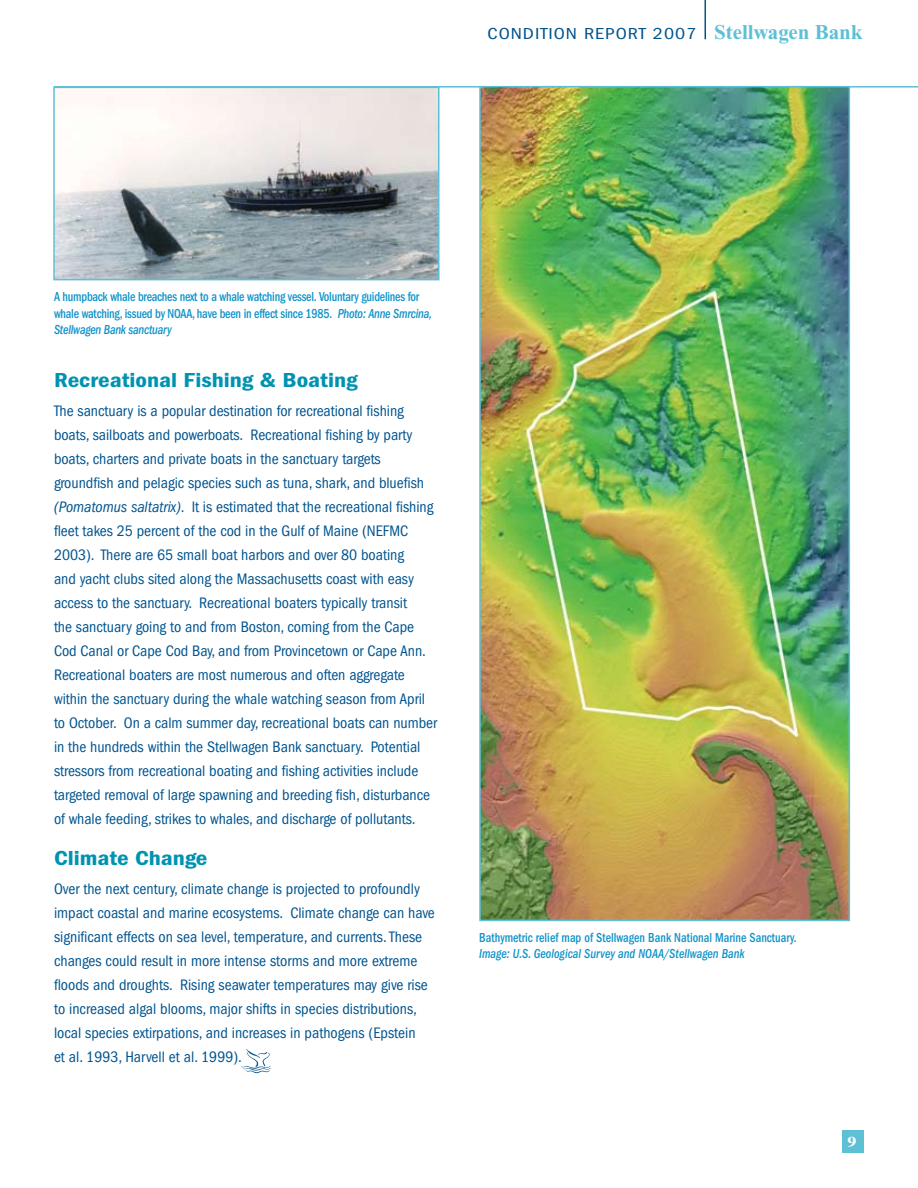
<style>
.page{position:relative;width:918px;height:1188px;background:#fff}
.page>*{position:absolute;margin:0;border:0;box-sizing:border-box;transform-origin:0 0}
.t1{font:600 condensed 21px "Franklin Gothic";color:#0093b1;scale:1.2 1}
.t2{font:condensed 16.5px "Franklin Gothic";letter-spacing:.05em;color:#00538e;scale:1.2 1}
.t3{font:condensed 15.75px/24px "Franklin Gothic";letter-spacing:-.005em;color:#00548f}
.t4{font:700 15px "Times";color:#fff;scale:1.2 1}
.t5{font:500 condensed 13.5px/16.2px "Franklin Gothic";letter-spacing:-.02em;color:#1093ca;scale:.9 1}
.t6{font:500 condensed 13.5px "Franklin Gothic";color:#1093ca;scale:.9 1}
.t7{font:italic 500 condensed 13.5px "Franklin Gothic";color:#1093ca;scale:.9 1}
.s1{font-family:"Times New Roman";font-weight:700;font-stretch:normal;font-size:21px;color:#5ec0d5}
.s2{font-style:italic}
</style>
<div class="page">
<hr style="left:705px;top:0;width:1px;height:39px;background:#00538e">
<div style="left:843px;top:1130px;width:21px;height:22px;background:#5ec0d5"></div>
<hr style="left:54px;top:86px;width:864px;height:2px;background:#5ec0d5">
<img style="left:56px;top:90px;width:381px;height:187px">
<div style="left:53px;top:87px;width:387px;height:193px;border:2px solid #5ec0d5"></div>
<svg style="left:241px;top:1049px;width:30px;height:24px"></svg>
<img style="left:482px;top:89px;width:365px;height:829px">
<div style="left:479px;top:86px;width:371px;height:835px;border:2px solid #5ec0d5"></div>
<p class="t2" style="left:488px;top:24px;width:314px">CONDITION REPORT 2007 <span class="s1">Stellwagen Bank</span></p>
<p class="t5" style="left:54px;top:289px;width:422px">A humpback whale breaches next to a whale watching vessel. Voluntary guidelines for whale watching, issued by NOAA, have been in effect since 1985. <span class="s2">Photo: Anne Smrcina,<br>Stellwagen Bank sanctuary</span></p>
<h1 class="t1" style="left:54px;top:368px;width:255px">Recreational Fishing &amp; Boating</h1>
<p class="t3" style="left:54px;top:399px;width:385px">The sanctuary is a popular destination for recreational fishing boats, sailboats and powerboats. Recreational fishing by party boats, charters and private boats in the sanctuary targets groundfish and pelagic species such as tuna, shark, and bluefish <span class="s2">(Pomatomus saltatrix)</span>. It is estimated that the recreational fishing fleet takes 25 percent of the cod in the Gulf of Maine (NEFMC 2003). There are 65 small boat harbors and over 80 boating<br>and yacht clubs sited along the Massachusetts coast with easy access to the sanctuary. Recreational boaters typically transit<br>the sanctuary going to and from Boston, coming from the Cape Cod Canal or Cape Cod Bay, and from Provincetown or Cape Ann.<br>Recreational boaters are most numerous and often aggregate within the sanctuary during the whale watching season from April to October. On a calm summer day, recreational boats can number in the hundreds within the Stellwagen Bank sanctuary. Potential stressors from recreational boating and fishing activities include targeted removal of large spawning and breeding fish, disturbance of whale feeding, strikes to whales, and discharge of pollutants.</p>
<h1 class="t1" style="left:54px;top:846px;width:129px">Climate Change</h1>
<p class="t3" style="left:54px;top:877px;width:382px">Over the next century, climate change is projected to profoundly impact coastal and marine ecosystems. Climate change can have significant effects on sea level, temperature, and currents. These changes could result in more intense storms and more extreme floods and droughts. Rising seawater temperatures may give rise to increased algal blooms, major shifts in species distributions, local species extirpations, and increases in pathogens (Epstein<br>et al. 1993, Harvell et al. 1999).</p>
<p class="t6" style="left:479px;top:930px;width:354px">Bathymetric relief map of Stellwagen Bank National Marine Sanctuary.</p>
<p class="t7" style="left:479px;top:946px;width:297px">Image: U.S. Geological Survey and NOAA/Stellwagen Bank</p>
<p class="t4" style="left:848px;top:1132px;width:9px">9</p>
</div>
